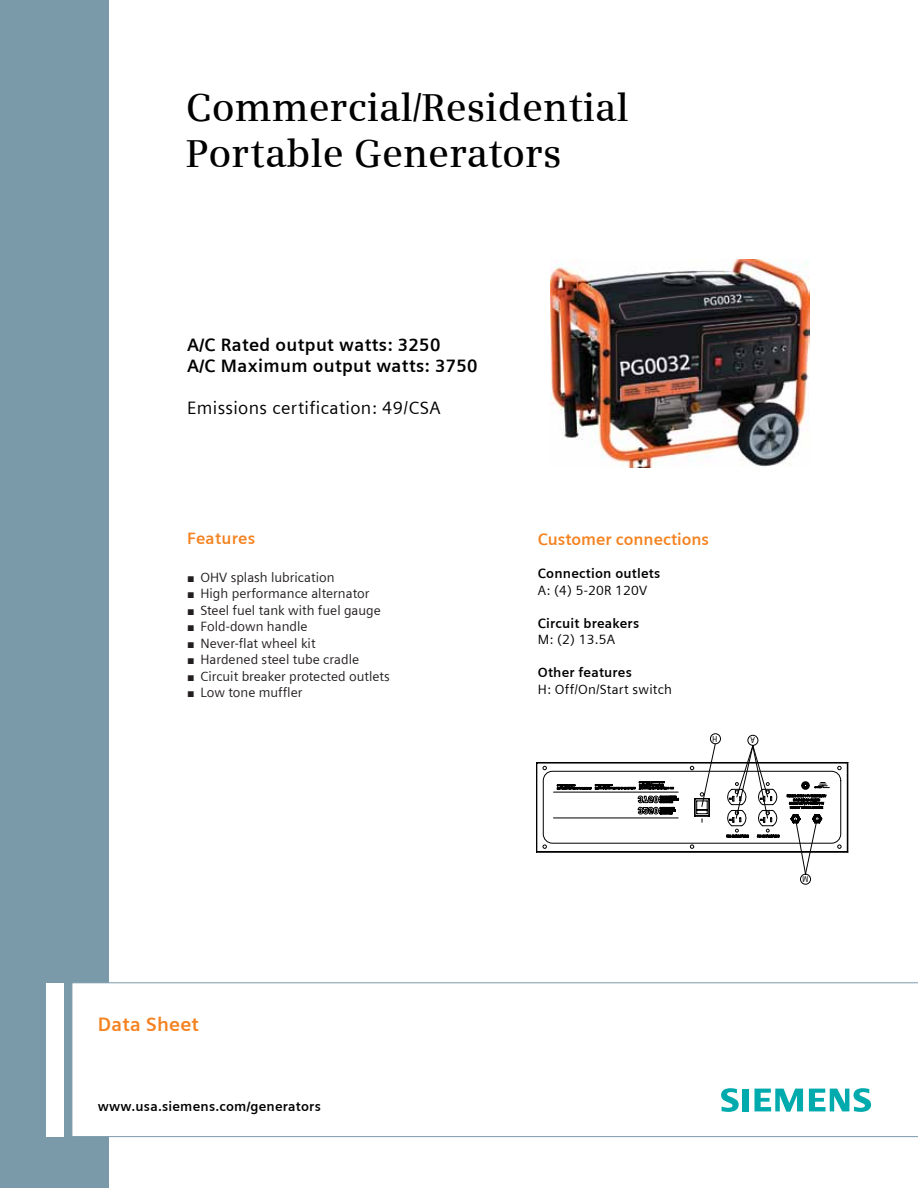
<style>
.page{position:relative;width:918px;height:1188px;background:#fff}
.page>*{position:absolute;margin:0;border:0;box-sizing:border-box;transform-origin:0 0}
.t1{font:600 39px/46.8px "Siemens Serif";color:#000}
.t2{font:700 19.5px "Siemens Sans";letter-spacing:.01em;color:#f58220}
.t3{font:700 18px/21px "Siemens Sans";letter-spacing:.02em;color:#000}
.t4{font:18px "Siemens Sans";letter-spacing:.02em;color:#000}
.t5{font:700 16.5px "Siemens Sans";color:#f58220}
.t6{font:13.5px/16.5px "Siemens Sans";color:#221e1f}
.t7{font:700 13.5px "Siemens Sans";letter-spacing:.015em;color:#000}
.t8{font:13.5px "Siemens Sans";letter-spacing:.015em;color:#000}
.s1{font-family:"European Pi Three"}
</style>
<div class="page">
<div style="left:0;top:0;width:108px;height:1188px;background:#7b9aa9"></div>
<div style="left:47px;top:983px;width:17px;height:153px;background:#fff"></div>
<svg style="left:72px;top:982px;width:846px;height:155px"></svg>
<svg style="left:721px;top:1088px;width:18px;height:24px"></svg>
<div style="left:742px;top:1089px;width:7px;height:22px;background:#00aaad"></div>
<svg style="left:755px;top:1089px;width:48px;height:23px"></svg>
<svg style="left:809px;top:1088px;width:62px;height:24px"></svg>
<img style="left:550px;top:260px;width:260px;height:207px">
<div style="left:710px;top:734px;width:11px;height:10px;border:1px solid #000;border-radius:50%"></div>
<svg style="left:536px;top:735px;width:312px;height:149px"></svg>
<h1 class="t1" style="left:186px;top:83px;width:445px">Commercial/Residential<br>Portable Generators</h1>
<h3 class="t3" style="left:187px;top:334px;width:292px">A/C Rated output watts: 3250<br>A/C Maximum output watts: 3750</h3>
<h3 class="t4" style="left:187px;top:397px;width:255px">Emissions certification: 49/CSA</h3>
<p class="t5" style="left:187px;top:529px;width:70px">Features</p>
<p class="t6" style="left:187px;top:569px;width:204px"><span class="s1">J</span> OHV splash lubrication<br><span class="s1">J</span> High performance alternator<br><span class="s1">J</span> Steel fuel tank with fuel gauge<br><span class="s1">J</span> Fold-down handle<br><span class="s1">J</span> Never-flat wheel kit<br><span class="s1">J</span> Hardened steel tube cradle<br><span class="s1">J</span> Circuit breaker protected outlets<br><span class="s1">J</span> Low tone muffler</p>
<p class="t5" style="left:538px;top:530px;width:173px">Customer connections</p>
<p class="t7" style="left:538px;top:566px;width:124px">Connection outlets</p>
<p class="t8" style="left:538px;top:583px;width:111px">A: (4) 5-20R 120V</p>
<p class="t7" style="left:538px;top:615px;width:103px">Circuit breakers</p>
<p class="t8" style="left:538px;top:632px;width:79px">M: (2) 13.5A</p>
<p class="t7" style="left:538px;top:665px;width:96px">Other features</p>
<p class="t8" style="left:538px;top:682px;width:136px">H: Off/On/Start switch</p>
<h2 class="t2" style="left:98px;top:1013px;width:102px">Data Sheet</h2>
<p class="t7" style="left:98px;top:1099px;width:225px">www.usa.siemens.com/generators</p>
</div>
